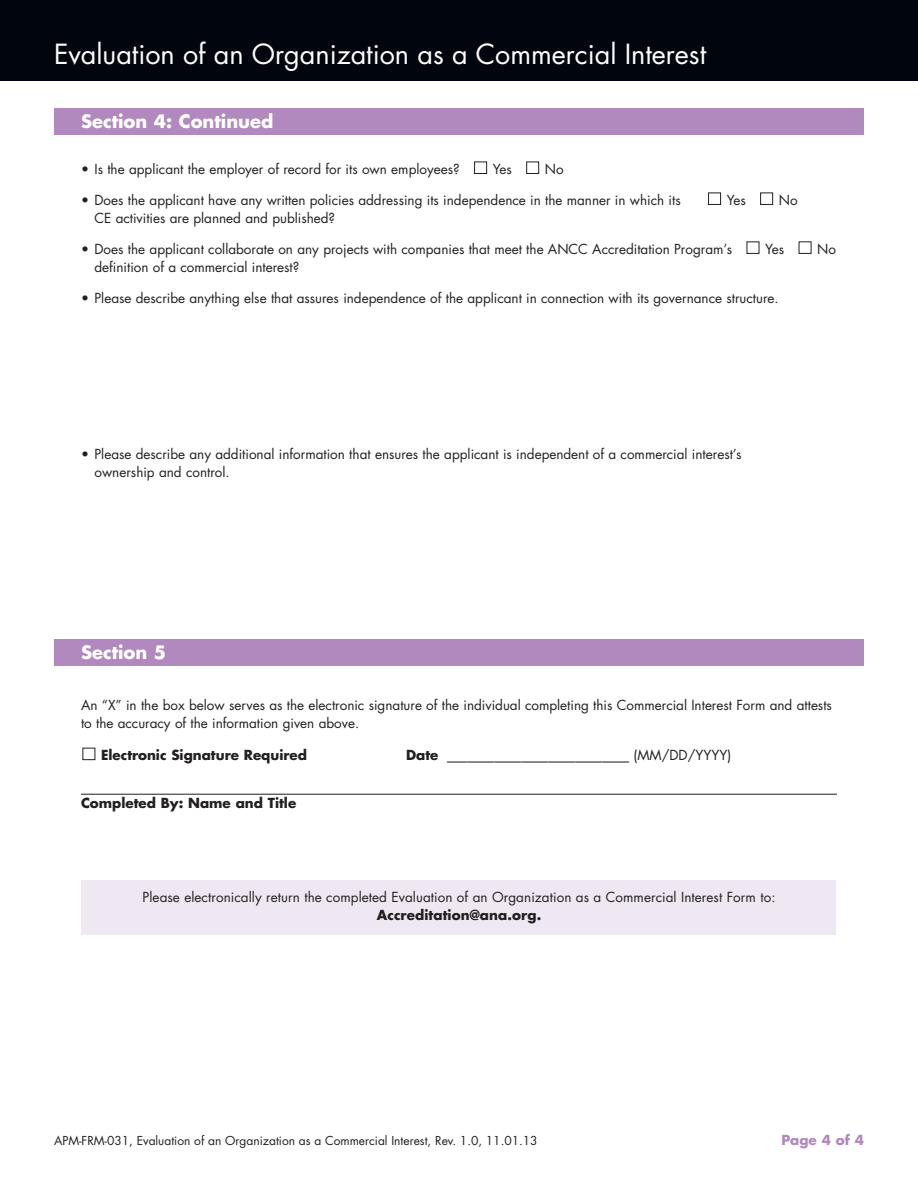
<style>
.page{position:relative;width:918px;height:1188px;background:#fff}
.page>*{position:absolute;margin:0;border:0;box-sizing:border-box;transform-origin:0 0}
.t1{font:27px "Futura";color:#fff}
.t2{font:700 18px "Futura";color:#fff}
.t3{font:13.5px/18px "Futura";color:#231f20}
.t4{font:700 13.5px "Futura";color:#231f20}
.t5{font:700 13.5px "Futura";color:#b289be}
.t6{font:12px "Futura";color:#231f20}
.s1{font-weight:700}
</style>
<div class="page">
<div style="left:0;top:0;width:918px;height:81px;background:#01060e"></div>
<div style="left:708px;top:193px;width:13px;height:12px;border:1px solid #231f20"></div>
<div style="left:760px;top:193px;width:13px;height:12px;border:1px solid #231f20"></div>
<div style="left:747px;top:241px;width:12px;height:13px;border:1px solid #231f20"></div>
<div style="left:799px;top:241px;width:12px;height:13px;border:1px solid #231f20"></div>
<div style="left:526px;top:162px;width:13px;height:12px;border:1px solid #231f20"></div>
<div style="left:474px;top:162px;width:13px;height:12px;border:1px solid #231f20"></div>
<div style="left:54px;top:108px;width:810px;height:27px;background:#b289be"></div>
<div style="left:81px;top:880px;width:755px;height:55px;background:#efe7f2"></div>
<hr style="left:81px;top:794px;width:756px;height:1px;background:#231f20">
<div style="left:82px;top:748px;width:13px;height:12px;border:1px solid #231f20"></div>
<div style="left:54px;top:639px;width:810px;height:27px;background:#b289be"></div>
<h1 class="t1" style="left:54px;top:41px;width:654px">Evaluation of an Organization as a Commercial Interest</h1>
<h2 class="t2" style="left:81px;top:113px;width:194px">Section 4: Continued</h2>
<p class="t3" style="left:81px;top:161px;width:380px">• Is the applicant the employer of record for its own employees?</p>
<p class="t3" style="left:493px;top:161px;width:21px">Yes</p>
<p class="t3" style="left:545px;top:161px;width:20px">No</p>
<p class="t3" style="left:81px;top:192px;width:601px">• Does the applicant have any written policies addressing its independence in the manner in which its</p>
<p class="t3" style="left:727px;top:192px;width:21px">Yes</p>
<p class="t3" style="left:779px;top:192px;width:20px">No</p>
<p class="t3" style="left:95px;top:210px;width:242px">CE activities are planned and published?</p>
<p class="t3" style="left:81px;top:241px;width:653px">• Does the applicant collaborate on any projects with companies that meet the ANCC Accreditation Program’s</p>
<p class="t3" style="left:765px;top:241px;width:21px">Yes</p>
<p class="t3" style="left:817px;top:241px;width:20px">No</p>
<p class="t3" style="left:95px;top:259px;width:206px">definition of a commercial interest?</p>
<p class="t3" style="left:81px;top:290px;width:699px">• Please describe anything else that assures independence of the applicant in connection with its governance structure.</p>
<p class="t3" style="left:95px;top:447px;width:649px;text-indent:-14px">• Please describe any additional information that ensures the applicant is independent of a commercial interest’s ownership and control.</p>
<h2 class="t2" style="left:81px;top:644px;width:87px">Section 5</h2>
<p class="t3" style="left:81px;top:698px;width:753px">An “X” in the box below serves as the electronic signature of the individual completing this Commercial Interest Form and attests to the accuracy of the information given above.</p>
<p class="t4" style="left:101px;top:749px;width:207px">Electronic Signature Required</p>
<p class="t3" style="left:406px;top:747px;width:327px"><span class="s1">Date</span> ___________________________ (MM/DD/YYYY)</p>
<p class="t4" style="left:81px;top:797px;width:217px">Completed By: Name and Title</p>
<p class="t3" style="left:143px;top:890px;width:634px">Please electronically return the completed Evaluation of an Organization as a Commercial Interest Form to:</p>
<p class="t4" style="left:377px;top:909px;width:166px">Accreditation@ana.org.</p>
<p class="t6" style="left:54px;top:1135px;width:485px">APM-FRM-031, Evaluation of an Organization as a Commercial Interest, Rev. 1.0, 11.01.13</p>
<p class="t5" style="left:781px;top:1134px;width:84px">Page 4 of 4</p>
</div>
